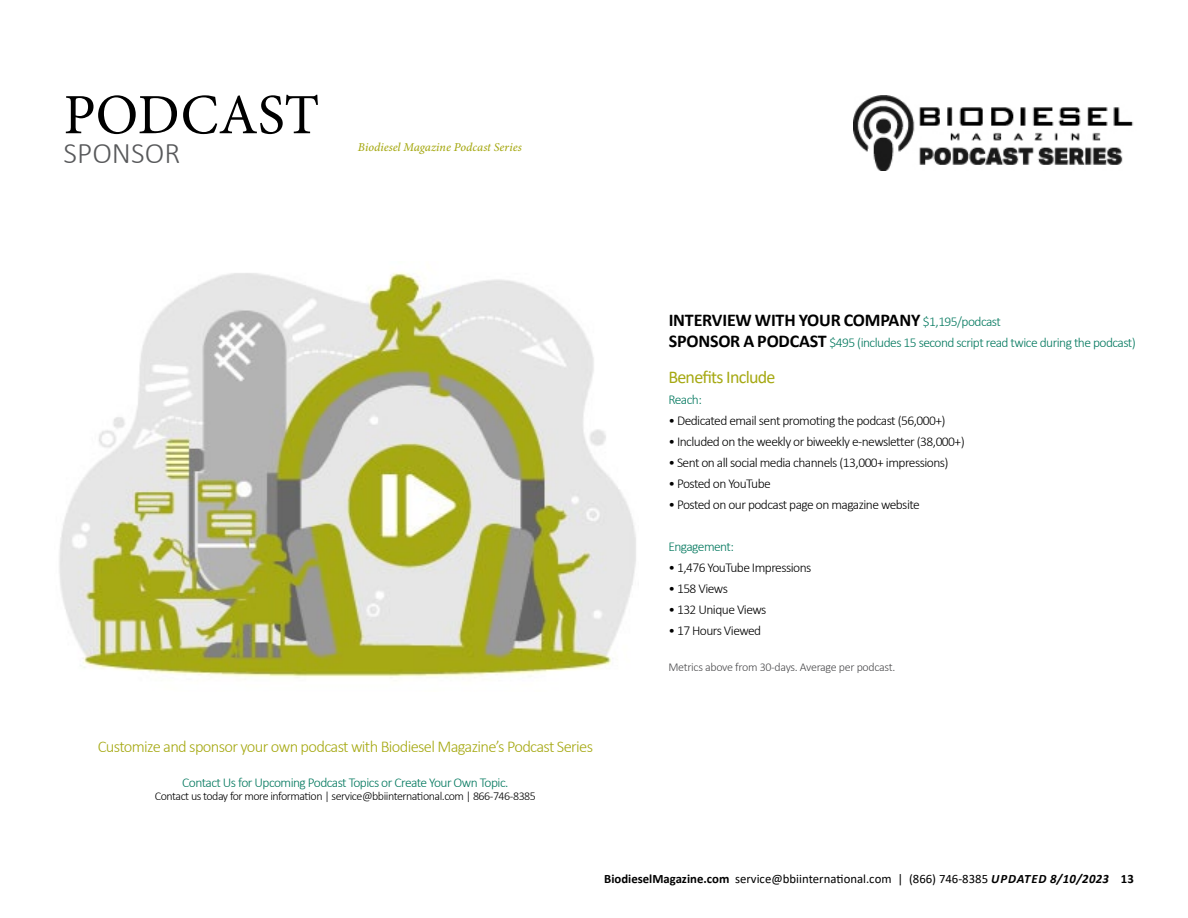
<style>
.page{position:relative;width:1188px;height:918px;background:#fff}
.page>*{position:absolute;margin:0;border:0;box-sizing:border-box;transform-origin:0 0}
.t1{font:57px "Minion Pro";color:#000}
.t2{font:300 30px "Calibri";color:#58595b}
.t3{font:700 18px "Calibri";letter-spacing:-.01em;color:#000}
.t4{font:18px "Calibri";letter-spacing:-.04em;color:#a6a913}
.t5{font:300 16.5px "Calibri";letter-spacing:-.04em;color:#a6a913}
.t6{font:300 13.5px "Calibri";letter-spacing:-.04em;color:#000}
.t7{font:300 13.5px "Calibri";letter-spacing:-.04em;color:#00775d}
.t8{font:12.75px "Calibri";color:#000}
.t9{font:300 12px "Calibri";letter-spacing:-.04em;color:#000}
.t10{font:300 12px "Calibri";letter-spacing:-.025em;color:#4d4d4f}
.t11{font:italic 12px "Minion Variable Concept";color:#a6a913}
.s1{font-weight:300;font-size:13.5px;color:#00775d}
.s2{font-weight:700;font-size:18px;color:#000}
.s3{font-weight:700}
.s4{font-weight:700;font-style:italic}
</style>
<div class="page">
<img style="left:59px;top:272px;width:577px;height:406px">
<img style="left:854px;top:96px;width:280px;height:75px">
<h1 class="t1" style="left:64px;top:77px;width:257px">PODCAST</h1>
<h2 class="t2" style="left:64px;top:135px;width:118px">SPONSOR</h2>
<p class="t11" style="left:358px;top:139px;width:165px">Biodiesel Magazine Podcast Series</p>
<p class="t5" style="left:98px;top:736px;width:497px">Customize and sponsor your own podcast with Biodiesel Magazine’s Podcast Series</p>
<p class="t7" style="left:182px;top:774px;width:328px">Contact Us for Upcoming Podcast Topics or Create Your Own Topic.</p>
<p class="t9" style="left:155px;top:789px;width:383px">Contact us today for more information | service@bbiinternational.com | 866-746-8385</p>
<h3 class="t3" style="left:669px;top:307px;width:334px">INTERVIEW WITH YOUR COMPANY <span class="s1">$1,195/podcast</span></h3>
<p class="t7" style="left:669px;top:334px;width:469px"><span class="s2">SPONSOR A PODCAST</span> $495 (includes 15 second script read twice during the podcast)</p>
<h3 class="t4" style="left:668px;top:364px;width:109px">Benefits Include</h3>
<p class="t7" style="left:668px;top:391px;width:35px">Reach:</p>
<p class="t6" style="left:668px;top:412px;width:279px">• Dedicated email sent promoting the podcast (56,000+)</p>
<p class="t6" style="left:668px;top:433px;width:298px">• Included on the weekly or biweekly e-newsletter (38,000+)</p>
<p class="t6" style="left:668px;top:454px;width:282px">• Sent on all social media channels (13,000+ impressions)</p>
<p class="t6" style="left:668px;top:475px;width:104px">• Posted on YouTube</p>
<p class="t6" style="left:668px;top:496px;width:253px">• Posted on our podcast page on magazine website</p>
<p class="t7" style="left:668px;top:538px;width:67px">Engagement:</p>
<p class="t6" style="left:668px;top:559px;width:145px">• 1,476 YouTube Impressions</p>
<p class="t6" style="left:668px;top:580px;width:61px">• 158 Views</p>
<p class="t6" style="left:668px;top:601px;width:100px">• 132 Unique Views</p>
<p class="t6" style="left:668px;top:622px;width:95px">• 17 Hours Viewed</p>
<p class="t10" style="left:668px;top:659px;width:229px">Metrics above from 30-days. Average per podcast.</p>
<p class="t8" style="left:604px;top:870px;width:531px"><span class="s3">BiodieselMagazine.com</span> service@bbiinternational.com | (866) 746-8385 <span class="s4">UPDATED 8/10/2023</span> <span class="s3">13</span></p>
</div>
